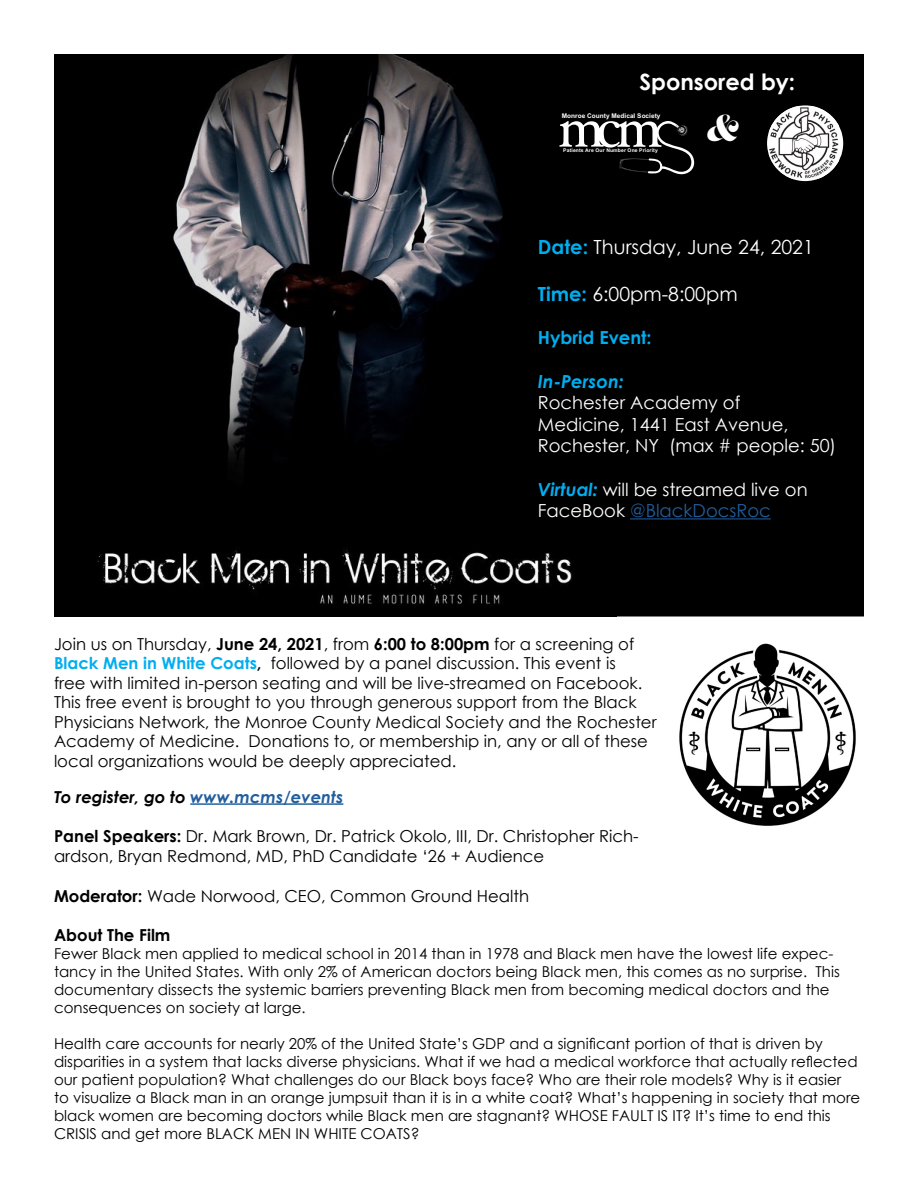
<style>
.page{position:relative;width:918px;height:1188px;background:#fff}
.page>*{position:absolute;margin:0;border:0;box-sizing:border-box;transform-origin:0 0}
.t1{font:37.5px "Lust Script";color:#fff}
.t2{font:700 22.5px "Century Gothic";color:#fff}
.t3{font:19.5px "Century Gothic";color:#fff}
.t4{font:18px/21.6px "Century Gothic";color:#fff}
.t5{font:700 18px "Century Gothic";color:#00aeef}
.t6{font:italic 700 18px "Century Gothic";color:#00aeef}
.t7{font:16.5px/19.5px "Century Gothic";color:#000}
.t8{font:italic 700 16.5px "Century Gothic";color:#000}
.t9{font:700 16.5px "Century Gothic";color:#000}
.t10{font:15px/18px "Century Gothic";color:#000}
.t11{font:700 6.45px "Arial";letter-spacing:.005em;color:#fff}
.t12{font:700 5.1px "Arial";letter-spacing:.025em;color:#fff}
.s1{font-weight:700;color:#00aeef}
.s2{font-weight:700;font-style:italic;color:#00aeef}
.s3{color:#215e9e}
.s4{font-weight:700}
</style>
<div class="page">
<img style="left:54px;top:54px;width:540px;height:562px">
<div style="left:595px;top:55px;width:268px;height:561px;background:#000"></div>
<div style="left:594px;top:54px;width:270px;height:562px;border:2px solid #000"></div>
<hr style="left:190px;top:803px;width:153px;height:2px;background:#215e9e">
<svg style="left:559px;top:121px;width:135px;height:53px"></svg>
<div style="left:767px;top:105px;width:76px;height:76px;background:#fff;border-radius:50%"></div>
<img style="left:769px;top:106px;width:70px;height:73px">
<hr style="left:630px;top:518px;width:141px;height:1px;background:#215e9e">
<img style="left:679px;top:643px;width:177px;height:183px">
<h2 class="t2" style="left:640px;top:65px;width:157px">Sponsored by:</h2>
<p class="t11" style="left:562px;top:111px;width:100px">Monroe County Medical Society</p>
<h1 class="t1" style="left:706px;top:104px;width:34px">&amp;</h1>
<p class="t12" style="left:563px;top:147px;width:96px">Patients Are Our Number One Priority</p>
<h3 class="t3" style="left:538px;top:234px;width:278px"><span class="s1">Date:</span> Thursday, June 24, 2021</h3>
<h3 class="t3" style="left:538px;top:281px;width:201px"><span class="s1">Time:</span> 6:00pm-8:00pm</h3>
<p class="t5" style="left:538px;top:324px;width:115px">Hybrid Event:</p>
<p class="t6" style="left:538px;top:367px;width:88px">In-Person:</p>
<p class="t4" style="left:538px;top:392px;width:300px">Rochester Academy of<br>Medicine, 1441 East Avenue,<br>Rochester, NY (max # people: 50)</p>
<p class="t4" style="left:538px;top:478px;width:271px"><span class="s2">Virtual:</span> will be streamed live on<br>FaceBook <span class="s3">@BlackDocsRoc</span></p>
<p class="t7" style="left:54px;top:634px;width:604px">Join us on Thursday, <span class="s4">June 24, 2021</span>, from <span class="s4">6:00 to 8:00pm</span> for a screening of <span class="s1">Black Men in White Coats</span><span class="s4">,</span> followed by a panel discussion. This event is<br>free with limited in-person seating and will be live-streamed on Facebook.<br>This free event is brought to you through generous support from the Black Physicians Network, the Monroe County Medical Society and the Rochester Academy of Medicine. Donations to, or membership in, any or all of these local organizations would be deeply appreciated.</p>
<p class="t8" style="left:54px;top:784px;width:291px">To register, go to <span class="s3">www.mcms/events</span></p>
<p class="t7" style="left:54px;top:826px;width:586px"><span class="s4">Panel Speakers:</span> Dr. Mark Brown, Dr. Patrick Okolo, III, Dr. Christopher Rich&shy;ardson, Bryan Redmond, MD, PhD Candidate ‘26 + Audience</p>
<p class="t7" style="left:54px;top:886px;width:477px"><span class="s4">Moderator:</span> Wade Norwood, CEO, Common Ground Health</p>
<p class="t9" style="left:54px;top:923px;width:118px">About The Film</p>
<p class="t10" style="left:54px;top:945px;width:787px">Fewer Black men applied to medical school in 2014 than in 1978 and Black men have the lowest life expec&shy;tancy in the United States. With only 2% of American doctors being Black men, this comes as no surprise. This documentary dissects the systemic barriers preventing Black men from becoming medical doctors and the consequences on society at large.</p>
<p class="t10" style="left:54px;top:1035px;width:808px">Health care accounts for nearly 20% of the United State’s GDP and a significant portion of that is driven by disparities in a system that lacks diverse physicians. What if we had a medical workforce that actually reflected our patient population? What challenges do our Black boys face? Who are their role models? Why is it easier<br>to visualize a Black man in an orange jumpsuit than it is in a white coat? What’s happening in society that more black women are becoming doctors while Black men are stagnant? WHOSE FAULT IS IT? It’s time to end this CRISIS and get more BLACK MEN IN WHITE COATS?</p>
</div>
